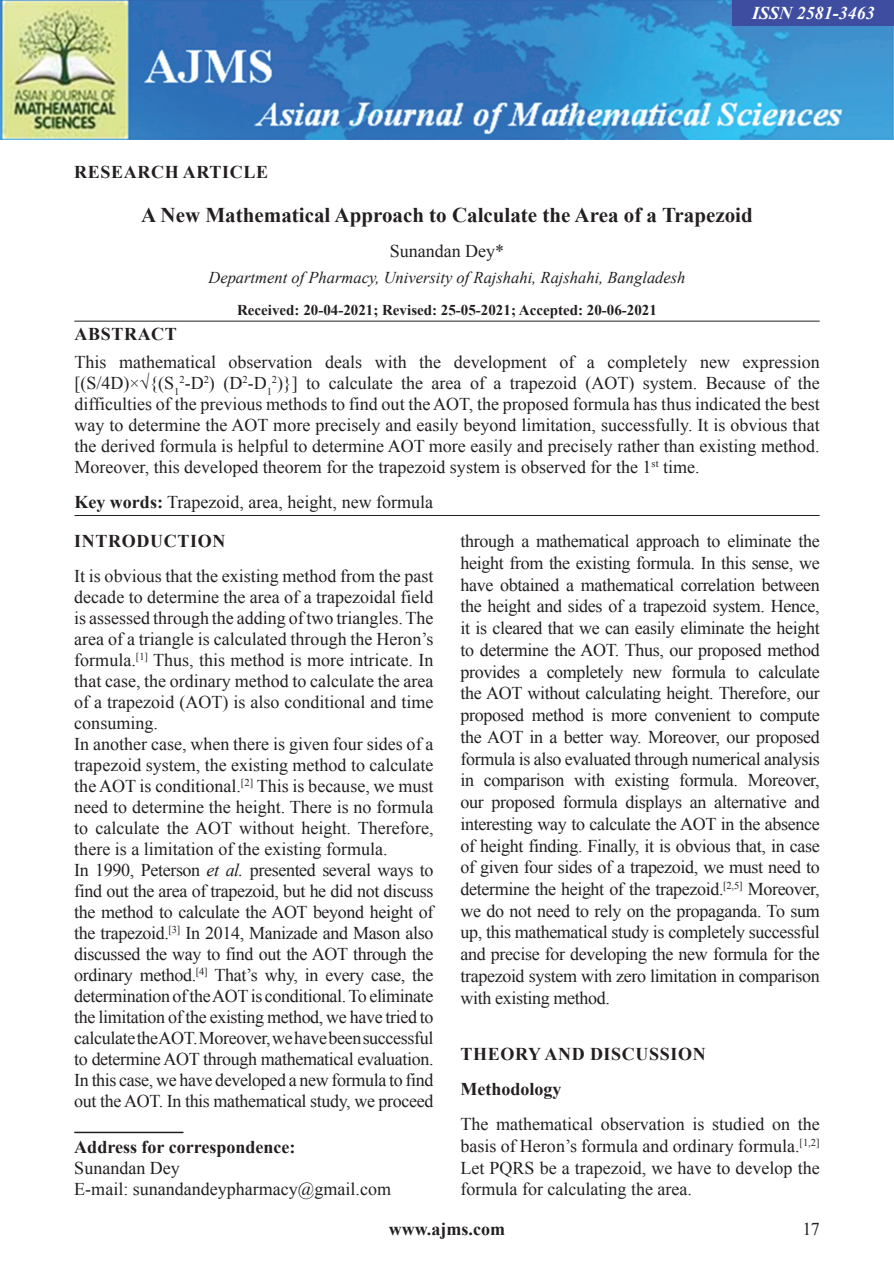
<style>
.page{position:relative;width:894px;height:1263px;background:#fff}
.page>*{position:absolute;margin:0;border:0;box-sizing:border-box;transform-origin:0 0}
.AT{font:700 21px "Times New Roman";color:#231f20}
.TX{font:18px/21px "Times New Roman";color:#231f20;text-align:justify}
.ABS{font:18px/21px "Times New Roman";color:#231f20;text-align:justify}
.ADD{font:18px/21px "Times New Roman";color:#231f20}
.AH{font:700 18px "Times New Roman";letter-spacing:.035em;color:#231f20}
.KWD{font:18px "Times New Roman";color:#231f20}
.ISSN_NUM{font:italic 700 18px "Times New Roman";color:#fff}
.JFOOTER{font:700 18px "Times New Roman";color:#231f20}
.AU{font:18px "Times New Roman";color:#231f20}
.H2_Above_H1{font:700 18px "Times New Roman";color:#231f20}
.ABSH{font:700 18px "Times New Roman";letter-spacing:.035em;color:#231f20}
.JFOOTER-2{font:18px "Times New Roman";color:#231f20}
.AFF{font:italic 16.5px "Times New Roman";color:#231f20}
.HIS{font:700 15px "Times New Roman";color:#231f20}
.s1{font-weight:700}
.s2{font-style:italic}
</style>
<div class="page">
<img style="left:0;top:0;width:893px;height:139px">
<div style="left:731px;top:0;width:162px;height:26px;background:#3e4da0"></div>
<hr style="left:74px;top:321px;width:745px;height:1px;background:#231f20">
<hr style="left:74px;top:515px;width:745px;height:1px;background:#231f20">
<hr style="left:74px;top:1131px;width:109px;height:2px;background:#231f20">
<p class="ISSN_NUM" style="left:752px;top:0;width:124px">ISSN 2581-3463</p>
<p class="AH" style="left:74px;top:159px;width:195px">RESEARCH ARTICLE</p>
<p class="AT" style="left:141px;top:200px;width:612px">A New Mathematical Approach to Calculate the Area of a Trapezoid</p>
<p class="AU" style="left:389px;top:239px;width:116px">Sunandan Dey*</p>
<p class="AFF" style="left:208px;top:266px;width:478px">Department of Pharmacy, University of Rajshahi, Rajshahi, Bangladesh</p>
<p class="HIS" style="left:237px;top:299px;width:421px">Received: 20-04-2021; Revised: 25-05-2021; Accepted: 20-06-2021</p>
<p class="ABSH" style="left:74px;top:321px;width:104px">ABSTRACT</p>
<p class="ABS" style="left:74px;top:351px;width:746px">This mathematical observation deals with the development of a completely new expression [(S/4D)×√{(S<sub>1</sub><sup>2</sup>-D<sup>2</sup>) (D<sup>2</sup>-D<sub>1</sub><sup>2</sup>)}] to calculate the area of a trapezoid (AOT) system. Because of the difficulties of the previous methods to find out the AOT, the proposed formula has thus indicated the best way to determine the AOT more precisely and easily beyond limitation, successfully. It is obvious that the derived formula is helpful to determine AOT more easily and precisely rather than existing method.<br>Moreover, this developed theorem for the trapezoid system is observed for the 1<sup>st</sup> time.</p>
<p class="KWD" style="left:74px;top:490px;width:360px"><span class="s1">Key words:</span> Trapezoid, area, height, new formula</p>
<h1 class="AH" style="left:74px;top:528px;width:152px">INTRODUCTION</h1>
<p class="TX" style="left:74px;top:564px;width:360px">It is obvious that the existing method from the past decade to determine the area of a trapezoidal field is assessed through the adding of two triangles. The area of a triangle is calculated through the Heron’s formula.<sup>[1]</sup> Thus, this method is more intricate. In that case, the ordinary method to calculate the area of a trapezoid (AOT) is also conditional and time consuming.</p>
<p class="TX" style="left:74px;top:732px;width:360px">In another case, when there is given four sides of a trapezoid system, the existing method to calculate the AOT is conditional.<sup>[2]</sup> This is because, we must need to determine the height. There is no formula to calculate the AOT without height. Therefore, there is a limitation of the existing formula.</p>
<p class="TX" style="left:74px;top:858px;width:360px">In 1990, Peterson <span class="s2">et al.</span> presented several ways to find out the area of trapezoid, but he did not discuss the method to calculate the AOT beyond height of the trapezoid.<sup>[3]</sup> In 2014, Manizade and Mason also discussed the way to find out the AOT through the ordinary method.<sup>[4]</sup> That’s why, in every case, the determination of the AOT is conditional. To eliminate the limitation of the existing method, we have tried to calculate the AOT. Moreover, we have been successful to determine AOT through mathematical evaluation.<br>In this case, we have developed a new formula to find out the AOT. In this mathematical study, we proceed</p>
<p class="ADD" style="left:74px;top:1136px;width:318px"><span class="s1">Address for correspondence:<br></span>Sunandan Dey<br>E-mail: sunandandeypharmacy@gmail.com</p>
<p class="TX" style="left:460px;top:530px;width:360px;line-height:21.8px">through a mathematical approach to eliminate the height from the existing formula. In this sense, we have obtained a mathematical correlation between the height and sides of a trapezoid system. Hence, it is cleared that we can easily eliminate the height to determine the AOT. Thus, our proposed method provides a completely new formula to calculate the AOT without calculating height. Therefore, our proposed method is more convenient to compute the AOT in a better way. Moreover, our proposed formula is also evaluated through numerical analysis in comparison with existing formula. Moreover, our proposed formula displays an alternative and interesting way to calculate the AOT in the absence of height finding. Finally, it is obvious that, in case of given four sides of a trapezoid, we must need to determine the height of the trapezoid.<sup>[2,5]</sup> Moreover, we do not need to rely on the propaganda. To sum up, this mathematical study is completely successful and precise for developing the new formula for the trapezoid system with zero limitation in comparison with existing method.</p>
<h1 class="AH" style="left:460px;top:1040px;width:247px">THEORY AND DISCUSSION</h1>
<p class="H2_Above_H1" style="left:460px;top:1076px;width:102px">Methodology</p>
<p class="TX" style="left:460px;top:1113px;width:360px;line-height:21.8px">The mathematical observation is studied on the basis of Heron’s formula and ordinary formula.<sup>[1,2]</sup></p>
<p class="TX" style="left:460px;top:1156px;width:360px;line-height:21.8px">Let PQRS be a trapezoid, we have to develop the formula for calculating the area.</p>
<p class="JFOOTER" style="left:389px;top:1215px;width:117px">www.ajms.com</p>
<p class="JFOOTER-2" style="left:802px;top:1216px;width:19px">17</p>
</div>
